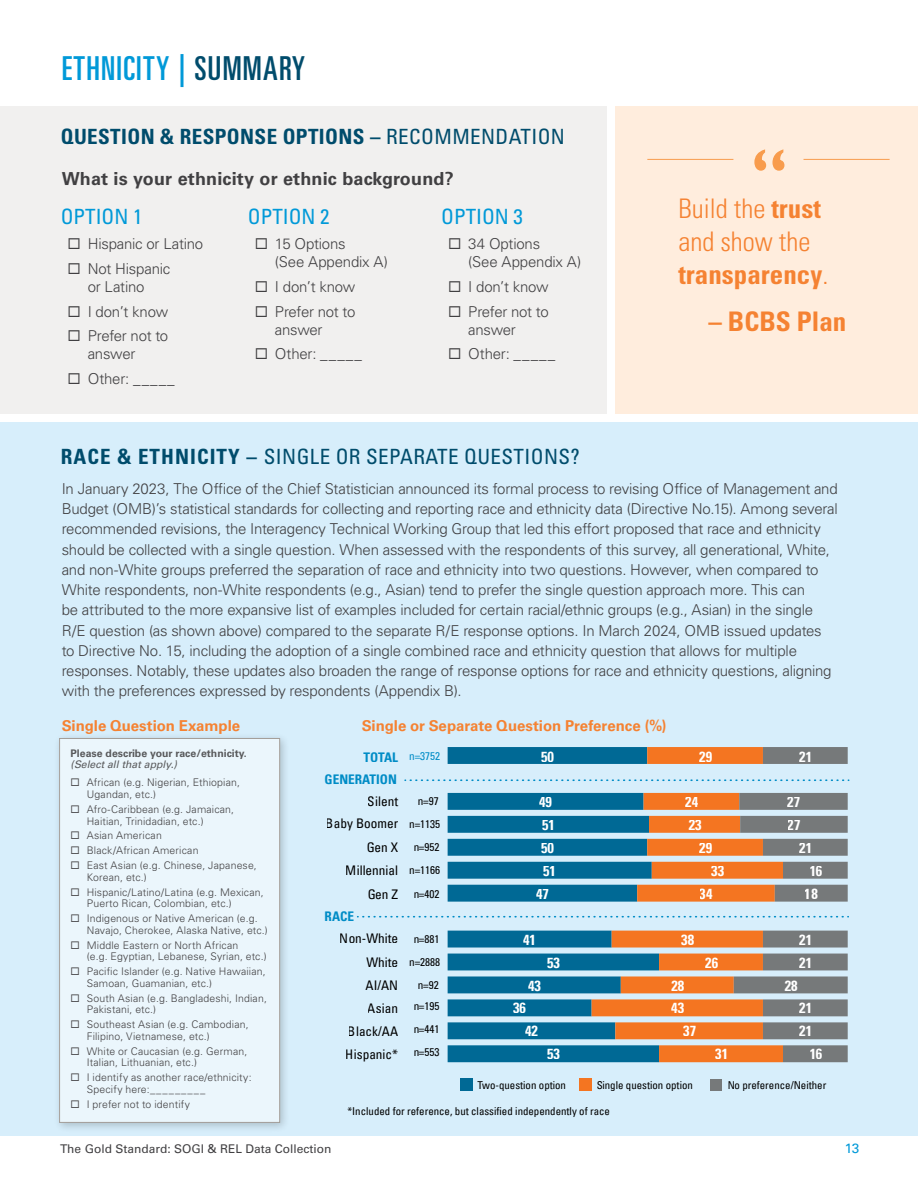
<style>
.page{position:relative;width:918px;height:1188px;background:#fff}
.page>*{position:absolute;margin:0;border:0;box-sizing:border-box;transform-origin:0 0}
.Heading_1{font:33px "Univers LT Pro Ult Cond";letter-spacing:.04em;color:#0099d8}
.t1{font:300 condensed 27px/33px "Univers LT Pro";color:#f58232}
.t2{font:700 condensed 27px "Univers LT Pro";color:#f58232}
.Heading_2{font:condensed 21px "Univers LT Pro";letter-spacing:.02em;color:#004c6c}
.Heading_2-2{font:700 condensed 21px "Univers LT Pro";letter-spacing:.02em;color:#004c6c}
.Heading_2-3{font:condensed 21px "Univers LT Pro";color:#0099d8}
.Heading_2-4{font:700 18px "Univers LT Pro 65";letter-spacing:.01em;color:#414042}
.Body_Text{font:300 15px/20.2px "Univers LT Pro 45";letter-spacing:-.015em;color:#414042}
.Heading_3{font:700 15px "Univers LT Pro 65";letter-spacing:-.005em;color:#f58232}
.t3{font:700 condensed 14.55px/23px "Univers LT Pro";color:#fff}
.t4{font:13.5px "Univers LT Pro 55 Roman";color:#0099d8}
.t5{font:condensed 13.35px/23px "Univers LT Pro";color:#000;text-align:justify}
.t6{font:700 condensed 13.35px "Univers LT Pro";color:#008cc6}
.t7{font:12px "Univers LT Pro 55 Roman";color:#414042}
.t8{font:condensed 11.25px "Univers LT Pro";color:#000}
.t9{font:condensed 11.25px "Univers LT Pro";color:#008cc6}
.t10{font:condensed 10.8px "Univers LT Pro";color:#000}
.t11{font:300 10.5px/11.7px "Univers LT Pro 45";letter-spacing:.015em;color:#414042}
.Heading_1-2{font:700 10.5px/11.2px "Univers LT Pro 65";color:#58595b}
.s1{color:#004c6c}
.s2{font-weight:400}
.s3{font-weight:700}
.s4{font-family:"Univers LT Pro 55";font-weight:400;font-style:italic}
.s5{font-weight:700;font-size:13.35px}
.s6{font-size:11.25px}
.s7{font-size:13.35px}
</style>
<div class="page">
<div style="left:0;top:106px;width:606px;height:308px;background:#f1f0ef"></div>
<div style="left:0;top:422px;width:918px;height:714px;background:#d7eefb"></div>
<div style="left:616px;top:106px;width:302px;height:308px;background:#ffeddd"></div>
<svg style="left:754px;top:149px;width:31px;height:22px"></svg>
<hr style="left:647px;top:159px;width:86px;height:1px;background:#f89c4d">
<hr style="left:804px;top:159px;width:86px;height:1px;background:#f89c4d">
<div style="left:53px;top:733px;width:237px;height:400px;background:#000;opacity:.2"></div>
<div style="left:60px;top:738px;width:220px;height:384px;background:#ebf6fc"></div>
<div style="left:59px;top:738px;width:221px;height:385px;border:1px solid #a49e99"></div>
<div style="left:460px;top:1078px;width:12px;height:12px;background:#006995"></div>
<div style="left:580px;top:1078px;width:12px;height:12px;background:#f47521"></div>
<div style="left:710px;top:1079px;width:12px;height:11px;background:#76797a"></div>
<svg style="left:358px;top:747px;width:491px;height:315px"></svg>
<p class="Heading_1" style="left:62px;top:45px;width:245px">ETHNICITY | <span class="s1">SUMMARY</span></p>
<p class="Heading_2-2" style="left:61px;top:124px;width:506px">QUESTION &amp; RESPONSE OPTIONS – <span class="s2">RECOMMENDATION</span></p>
<p class="Heading_2-4" style="left:62px;top:166px;width:394px">What is your ethnicity or ethnic background?</p>
<p class="Heading_2-3" style="left:441px;top:204px;width:83px">OPTION 3</p>
<p class="Body_Text" style="left:468px;top:234px;width:115px;line-height:18px">34 Options<br>(See Appendix A)</p>
<p class="Body_Text" style="left:468px;top:276px;width:82px">I don’t know</p>
<p class="Body_Text" style="left:468px;top:302px;width:82px;line-height:18px">Prefer not to answer</p>
<p class="Body_Text" style="left:468px;top:344px;width:89px">Other: _____</p>
<p class="Heading_2-3" style="left:61px;top:204px;width:83px">OPTION 1</p>
<p class="Body_Text" style="left:88px;top:233px;width:117px">Hispanic or Latino</p>
<p class="Body_Text" style="left:88px;top:259px;width:84px;line-height:18px">Not Hispanic or Latino</p>
<p class="Body_Text" style="left:88px;top:301px;width:82px">I don’t know</p>
<p class="Body_Text" style="left:88px;top:327px;width:82px;line-height:18px">Prefer not to answer</p>
<p class="Body_Text" style="left:88px;top:368px;width:89px">Other: _____</p>
<p class="Heading_2-3" style="left:248px;top:204px;width:83px">OPTION 2</p>
<p class="Body_Text" style="left:275px;top:234px;width:115px;line-height:18px">15 Options<br>(See Appendix A)</p>
<p class="Body_Text" style="left:275px;top:276px;width:82px">I don’t know</p>
<p class="Body_Text" style="left:275px;top:302px;width:82px;line-height:18px">Prefer not to answer</p>
<p class="Body_Text" style="left:275px;top:344px;width:89px">Other: _____</p>
<p class="Heading_2" style="left:61px;top:443px;width:521px"><span class="s3">RACE &amp; ETHNICITY –</span> SINGLE OR SEPARATE QUESTIONS?</p>
<p class="t1" style="left:678px;top:191px;width:151px">Build the <span class="s3">trust </span>and show the <span class="s3">transparency</span>.</p>
<p class="t2" style="left:708px;top:304px;width:140px">– BCBS Plan</p>
<p class="Body_Text" style="left:62px;top:478px;width:778px">In January 2023, The Office of the Chief Statistician announced its formal process to revising Office of Management and Budget (OMB)’s statistical standards for collecting and reporting race and ethnicity data (Directive No.15). Among several recommended revisions, the Interagency Technical Working Group that led this effort proposed that race and ethnicity should be collected with a single question. When assessed with the respondents of this survey, all generational, White, and non-White groups preferred the separation of race and ethnicity into two questions. However, when compared to White respondents, non-White respondents (e.g., Asian) tend to prefer the single question approach more. This can<br>be attributed to the more expansive list of examples included for certain racial/ethnic groups (e.g., Asian) in the single R/E question (as shown above) compared to the separate R/E response options. In March 2024, OMB issued updates to Directive No. 15, including the adoption of a single combined race and ethnicity question that allows for multiple responses. Notably, these updates also broaden the range of response options for race and ethnicity questions, aligning with the preferences expressed by respondents (Appendix B).</p>
<p class="Heading_3" style="left:62px;top:715px;width:180px">Single Question Example</p>
<p class="Heading_3" style="left:362px;top:715px;width:306px">Single or Separate Question Preference (%)</p>
<p class="Heading_1-2" style="left:71px;top:747px;width:178px">Please describe your race/ethnicity. <span class="s4">(Select all that apply.)</span></p>
<p class="t11" style="left:87px;top:777px;width:155px">African (e.g. Nigerian, Ethiopian,<br>Ugandan, etc.)</p>
<p class="t11" style="left:87px;top:803px;width:149px">Afro-Caribbean (e.g. Jamaican,<br>Haitian, Trinidadian, etc.)</p>
<p class="t11" style="left:87px;top:830px;width:77px">Asian American</p>
<p class="t11" style="left:87px;top:844px;width:113px">Black/African American</p>
<p class="t11" style="left:87px;top:859px;width:172px">East Asian (e.g. Chinese, Japanese,<br>Korean, etc.)</p>
<p class="t11" style="left:87px;top:886px;width:179px">Hispanic/Latino/Latina (e.g. Mexican,<br>Puerto Rican, Colombian, etc.)</p>
<p class="t11" style="left:87px;top:912px;width:183px">Indigenous or Native American (e.g.<br>Navajo, Cherokee, Alaska Native, etc.)</p>
<p class="t11" style="left:87px;top:939px;width:181px">Middle Eastern or North African<br>(e.g. Egyptian, Lebanese, Syrian, etc.)</p>
<p class="t11" style="left:87px;top:965px;width:180px">Pacific Islander (e.g. Native Hawaiian,<br>Samoan, Guamanian, etc.)</p>
<p class="t11" style="left:87px;top:992px;width:182px">South Asian (e.g. Bangladeshi, Indian,<br>Pakistani, etc.)</p>
<p class="t11" style="left:87px;top:1018px;width:163px">Southeast Asian (e.g. Cambodian,<br>Filipino, Vietnamese, etc.)</p>
<p class="t11" style="left:87px;top:1045px;width:162px">White or Caucasian (e.g. German,<br>Italian, Lithuanian, etc.)</p>
<p class="t11" style="left:87px;top:1071px;width:166px">I identify as another race/ethnicity:<br>Specify here:_________</p>
<p class="t11" style="left:87px;top:1098px;width:105px">I prefer not to identify</p>
<p class="t3" style="left:541px;top:745px;width:14px">50</p>
<p class="t3" style="left:536px;top:791px;width:21px;text-align:center">49<br>51<br>50<br>51<br>47</p>
<p class="t3" style="left:699px;top:745px;width:14px">29</p>
<p class="t3" style="left:799px;top:745px;width:14px">21</p>
<p class="t3" style="left:787px;top:791px;width:14px">27</p>
<p class="t3" style="left:788px;top:813px;width:14px">27</p>
<p class="t3" style="left:799px;top:836px;width:14px">21</p>
<p class="t3" style="left:809px;top:859px;width:14px">16</p>
<p class="t3" style="left:805px;top:882px;width:14px">18</p>
<p class="t3" style="left:799px;top:928px;width:14px">21<br>21</p>
<p class="t3" style="left:785px;top:974px;width:14px">28</p>
<p class="t3" style="left:799px;top:996px;width:14px">21</p>
<p class="t3" style="left:799px;top:1019px;width:14px">21</p>
<p class="t3" style="left:809px;top:1042px;width:14px">16</p>
<p class="t9" style="left:364px;top:749px;width:78px"><span class="s5">TOTAL</span> n=3752</p>
<p class="t6" style="left:325px;top:772px;width:74px">GENERATION</p>
<p class="t5" style="left:368px;top:790px;width:32px">Silent</p>
<p class="t8" style="left:418px;top:794px;width:23px">n=97</p>
<p class="t5" style="left:326px;top:811px;width:116px">Baby Boomer <span class="s6">n=1135</span></p>
<p class="t8" style="left:366px;top:840px;width:75px"><span class="s7">Gen X</span> n=952</p>
<p class="t5" style="left:346px;top:858px;width:96px">Millennial <span class="s6">n=1166</span></p>
<p class="t8" style="left:367px;top:887px;width:74px"><span class="s7">Gen Z</span> n=402</p>
<p class="t5" style="left:340px;top:926px;width:101px">Non-White <span class="s6">n=881</span></p>
<p class="t8" style="left:366px;top:955px;width:75px"><span class="s7">White</span> n=2888</p>
<p class="t5" style="left:366px;top:973px;width:34px">AI/AN</p>
<p class="t8" style="left:418px;top:977px;width:23px">n=92</p>
<p class="t5" style="left:346px;top:996px;width:95px;text-indent:22px">Asian <sup>n=195<br></sup>Black/AA <sup>n=441<br></sup>Hispanic* <sup>n=553</sup></p>
<p class="t3" style="left:685px;top:791px;width:14px">24</p>
<p class="t3" style="left:689px;top:813px;width:14px">23</p>
<p class="t3" style="left:699px;top:836px;width:14px">29</p>
<p class="t3" style="left:711px;top:859px;width:14px">33</p>
<p class="t3" style="left:700px;top:882px;width:14px">34</p>
<p class="t3" style="left:681px;top:928px;width:14px">38</p>
<p class="t3" style="left:705px;top:951px;width:14px">26</p>
<p class="t3" style="left:672px;top:974px;width:14px">28</p>
<p class="t3" style="left:671px;top:996px;width:14px">43</p>
<p class="t3" style="left:683px;top:1019px;width:14px">37</p>
<p class="t3" style="left:715px;top:1042px;width:14px">31</p>
<p class="t6" style="left:325px;top:908px;width:31px">RACE</p>
<p class="t3" style="left:523px;top:928px;width:14px">41</p>
<p class="t3" style="left:547px;top:951px;width:14px">53</p>
<p class="t3" style="left:528px;top:974px;width:14px">43</p>
<p class="t3" style="left:525px;top:996px;width:14px;text-indent:-12px">36<br>42</p>
<p class="t3" style="left:547px;top:1042px;width:14px">53</p>
<p class="t10" style="left:478px;top:1078px;width:90px">Two-question option</p>
<p class="t10" style="left:596px;top:1078px;width:98px">Single question option</p>
<p class="t10" style="left:727px;top:1078px;width:101px">No preference/Neither</p>
<p class="t10" style="left:347px;top:1104px;width:264px">*Included for reference, but classified independently of race</p>
<p class="t7" style="left:60px;top:1141px;width:273px">The Gold Standard: SOGI &amp; REL Data Collection</p>
<p class="t4" style="left:845px;top:1139px;width:16px">13</p>
</div>
